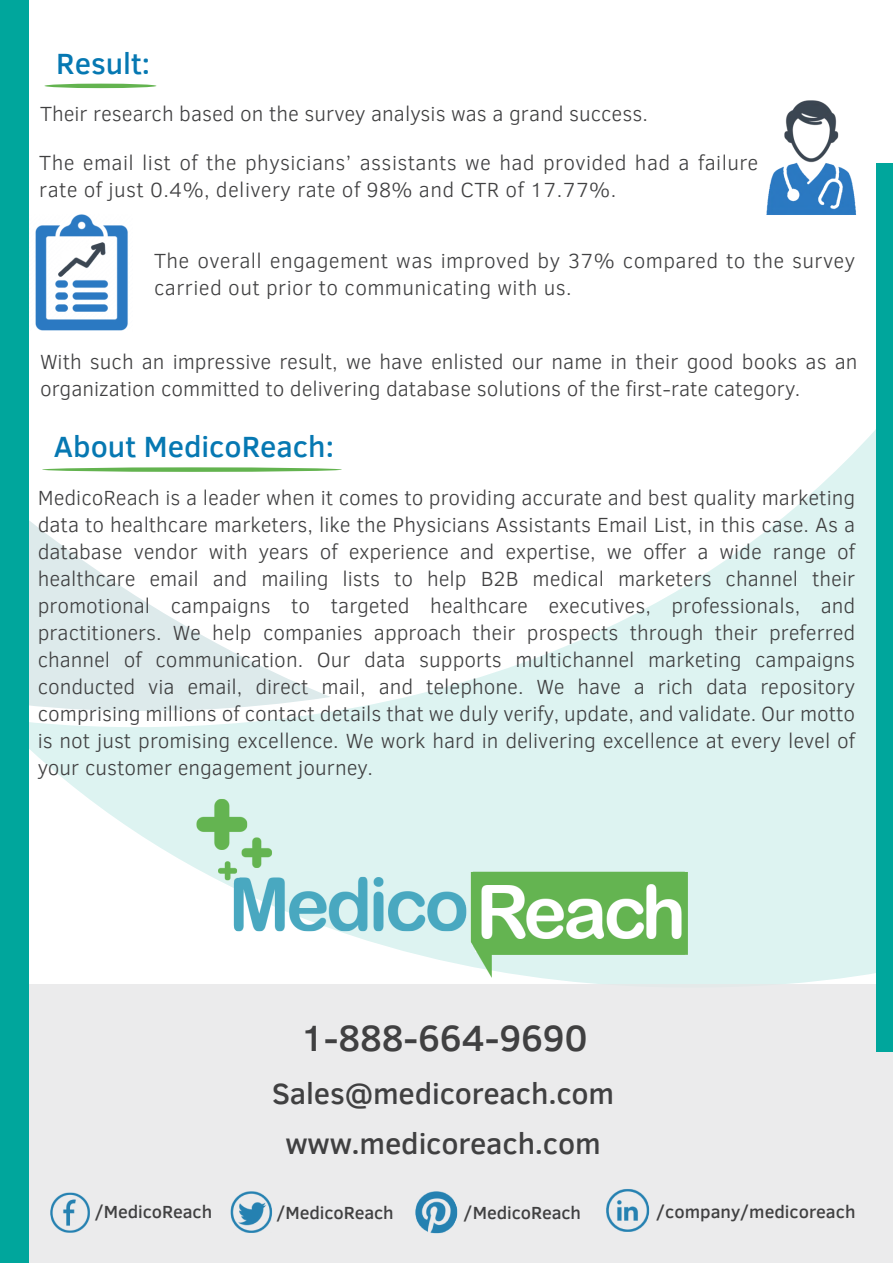
<style>
.page{position:relative;width:893px;height:1263px;background:#fff}
.page>*{position:absolute;margin:0;border:0;box-sizing:border-box;transform-origin:0 0}
.t1{font:500 37.5px "Clear Sans";letter-spacing:-.005em;color:#404041}
.t2{font:500 30px/49.5px "Clear Sans";letter-spacing:-.005em;color:#404041;text-align:center}
.t3{font:500 30px "Clear Sans";color:#0678b2}
.t4{font:300 21px/27px "Clear Sans";color:#404041}
.t5{font:300 21px/27px "Clear Sans";letter-spacing:.02em;color:#404041}
.t6{font:500 18px "Clear Sans";letter-spacing:-.005em;color:#404041}
</style>
<div class="page">
<svg style="left:28px;top:409px;width:848px;height:575px"></svg>
<hr style="left:44px;top:84px;width:112px;height:4px;background:#63b34f;border-radius:50%">
<div style="left:42px;top:467px;width:299px;height:5px;background:#63b34f;border-radius:50%"></div>
<img style="left:183px;top:789px;width:515px;height:195px">
<img style="left:766px;top:100px;width:91px;height:115px">
<img style="left:35px;top:214px;width:93px;height:117px">
<div style="left:0;top:984px;width:892px;height:279px;background:#e6e7e8"></div>
<img style="left:50px;top:1192px;width:40px;height:41px">
<img style="left:230px;top:1191px;width:42px;height:42px">
<img style="left:415px;top:1191px;width:43px;height:43px">
<img style="left:606px;top:1189px;width:44px;height:43px">
<div style="left:0;top:0;width:28px;height:1263px;background:#00a69c"></div>
<div style="left:876px;top:163px;width:16px;height:888px;background:#00a69c"></div>
<h2 class="t3" style="left:56px;top:42px;width:95px">Result:</h2>
<p class="t4" style="left:40px;top:100px;width:609px">Their research based on the survey analysis was a grand success.</p>
<p class="t5" style="left:39px;top:149px;width:720px">The email list of the physicians’ assistants we had provided had a failure rate of just 0.4%, delivery rate of 98% and CTR of 17.77%.</p>
<p class="t5" style="left:154px;top:247px;width:702px">The overall engagement was improved by 37% compared to the survey carried out prior to communicating with us.</p>
<p class="t4" style="left:40px;top:348px;width:818px">With such an impressive result, we have enlisted our name in their good books as an organization committed to delivering database solutions of the first-rate category.</p>
<h2 class="t3" style="left:54px;top:426px;width:281px">About MedicoReach:</h2>
<p class="t4" style="left:38px;top:484px;width:818px;text-align:justify">MedicoReach is a leader when it comes to providing accurate and best quality marketing data to healthcare marketers, like the Physicians Assistants Email List, in this case. As a database vendor with years of experience and expertise, we offer a wide range of healthcare email and mailing lists to help B2B medical marketers channel their promotional campaigns to targeted healthcare executives, professionals, and practitioners. We help companies approach their prospects through their preferred channel of communication. Our data supports multichannel marketing campaigns conducted via email, direct mail, and telephone. We have a rich data repository comprising millions of contact details that we duly verify, update, and validate. Our motto is not just promising excellence. We work hard in delivering excellence at every level of your customer engagement journey.</p>
<h1 class="t1" style="left:300px;top:1012px;width:288px">1-888-664-9690</h1>
<h2 class="t2" style="left:272px;top:1068px;width:343px">Sales@medicoreach.com www.medicoreach.com</h2>
<p class="t6" style="left:95px;top:1199px;width:118px">/MedicoReach</p>
<p class="t6" style="left:276px;top:1200px;width:118px">/MedicoReach</p>
<p class="t6" style="left:463px;top:1200px;width:118px">/MedicoReach</p>
<p class="t6" style="left:656px;top:1199px;width:200px">/company/medicoreach</p>
</div>
